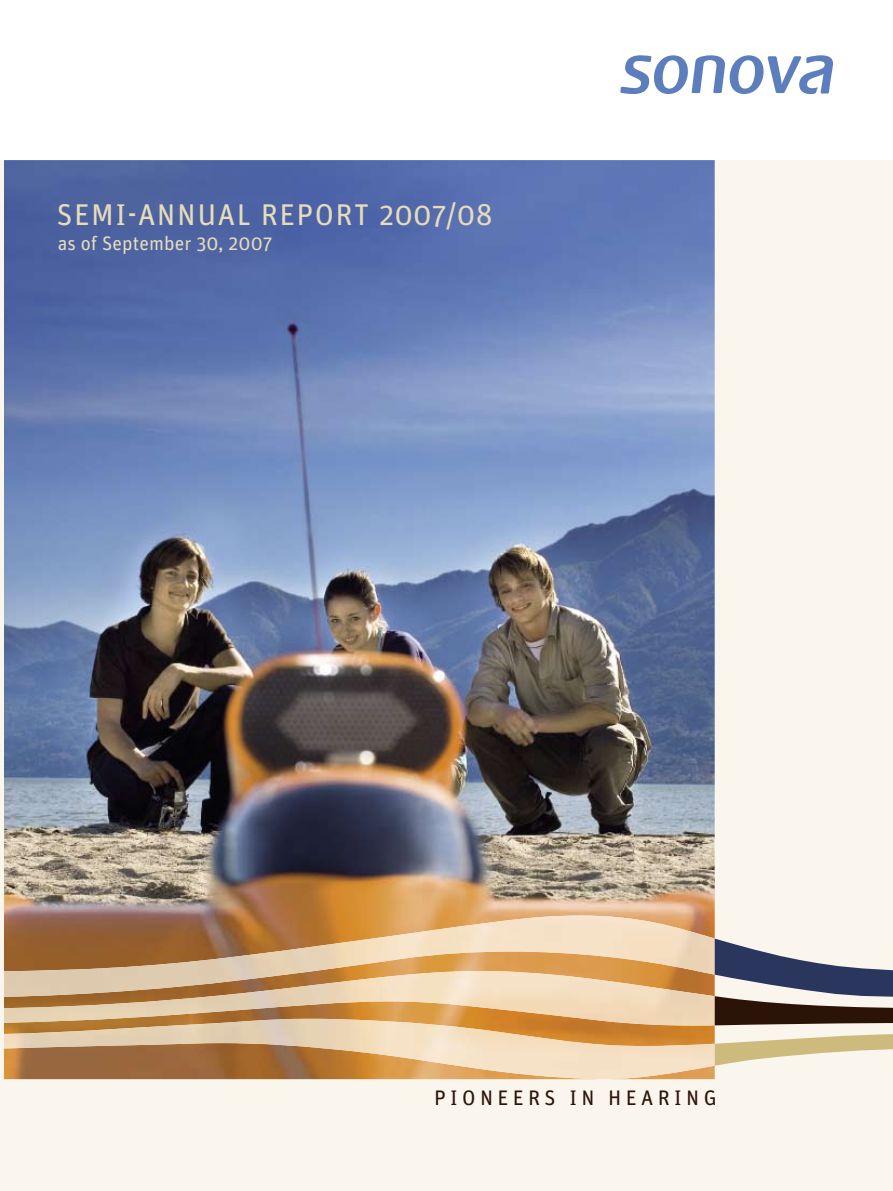
<style>
.page{position:relative;width:893px;height:1191px;background:#fff}
.page>*{position:absolute;margin:0;border:0;box-sizing:border-box;transform-origin:0 0}
.t1{font:30px "Unit OT";letter-spacing:.05em;color:#e6dcb9}
.t2{font:21px "Unit OT";letter-spacing:.21em;color:#2c1308}
.t3{font:19.5px "Unit OT";letter-spacing:.005em;color:#e6dcb9}
</style>
<div class="page">
<div style="left:0;top:160px;width:893px;height:1031px;background:#faf6ed"></div>
<img style="left:4px;top:160px;width:711px;height:755px">
<svg style="left:620px;top:55px;width:213px;height:39px"></svg>
<img style="left:4px;top:915px;width:711px;height:56px">
<img style="left:4px;top:971px;width:711px;height:47px">
<img style="left:4px;top:1018px;width:711px;height:61px">
<svg style="left:715px;top:938px;width:178px;height:87px"></svg>
<svg style="left:602px;top:1033px;width:291px;height:46px"></svg>
<p class="t1" style="left:57px;top:196px;width:438px">SEMI-ANNUAL REPORT 2007/08</p>
<p class="t3" style="left:58px;top:231px;width:216px">as of September 30, 2007</p>
<p class="t2" style="left:434px;top:1084px;width:284px">PIONEERS IN HEARING</p>
</div>
